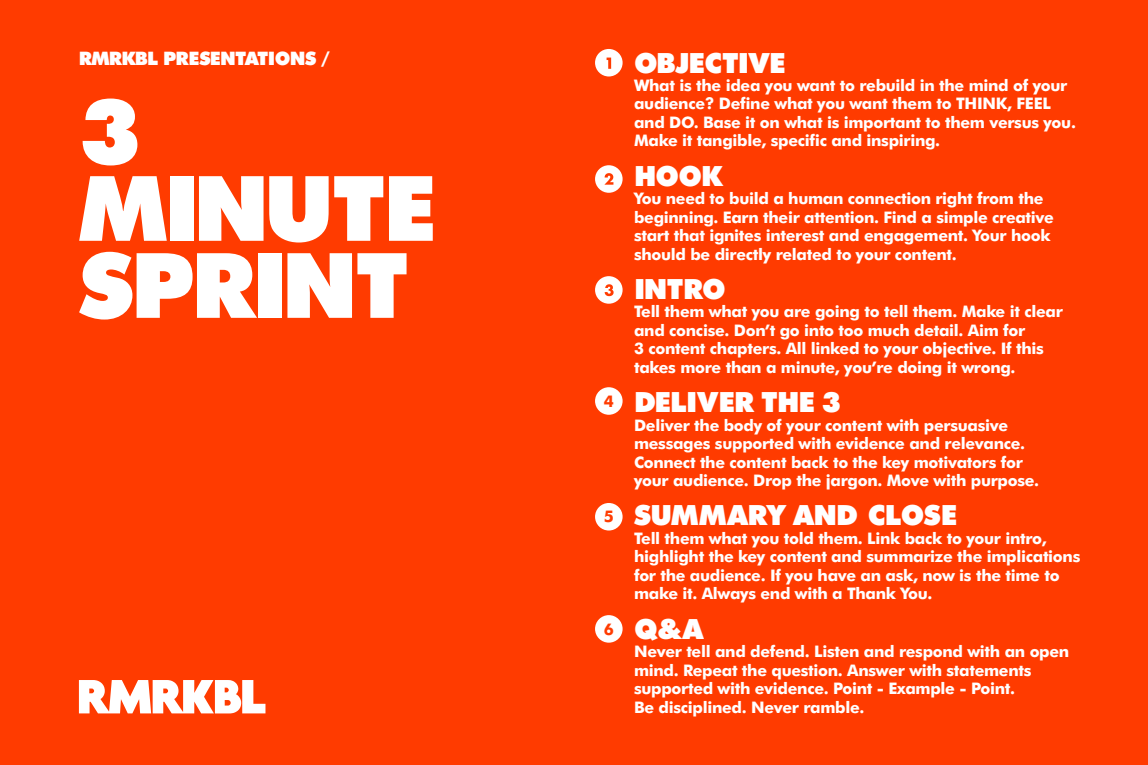
<style>
.page{position:relative;width:1148px;height:765px;background:#ff3b00}
.page>*{position:absolute;margin:0;border:0;box-sizing:border-box;transform-origin:0 0}
.RMRKBL_Headline{font:900 90.25px/77px "Futura BT";letter-spacing:-.04em;color:#fff}
.RMRKBL_Body_Copy{font:900 28px "Futura BT";letter-spacing:-.02em;color:#fff}
.RMRKBL_Headline-2{font:900 18.5px "Futura BT";letter-spacing:-.04em;color:#fff}
.RMRKBL_Body_Copy-2{font:700 16px/18.5px "Futura BT";letter-spacing:-.02em;color:#fff}
.RMRKBL_Secondary_Hea{font:700 16px "Futura BT";color:#ff3b00}
</style>
<div class="page">
<svg style="left:79px;top:680px;width:186px;height:33px"></svg>
<div style="left:595px;top:49px;width:27px;height:28px;background:#fff;border-radius:50%"></div>
<svg style="left:606px;top:58px;width:5px;height:11px"></svg>
<div style="left:595px;top:165px;width:27px;height:28px;background:#fff;border-radius:50%"></div>
<svg style="left:604px;top:173px;width:9px;height:12px"></svg>
<div style="left:595px;top:276px;width:27px;height:28px;background:#fff;border-radius:50%"></div>
<svg style="left:604px;top:284px;width:9px;height:12px"></svg>
<div style="left:595px;top:387px;width:27px;height:28px;background:#fff;border-radius:50%"></div>
<div style="left:595px;top:503px;width:27px;height:28px;background:#fff;border-radius:50%"></div>
<div style="left:595px;top:615px;width:27px;height:28px;background:#fff;border-radius:50%"></div>
<p class="RMRKBL_Headline-2" style="left:79px;top:47px;width:252px">RMRKBL PRESENTATIONS /</p>
<p class="RMRKBL_Headline" style="left:79px;top:93px;width:63px">3</p>
<p class="RMRKBL_Headline" style="left:79px;top:170px;width:359px">MINUTE<br>SPRINT</p>
<p class="RMRKBL_Secondary_Hea" style="left:604px;top:391px;width:12px">4</p>
<p class="RMRKBL_Secondary_Hea" style="left:604px;top:507px;width:12px">5</p>
<p class="RMRKBL_Secondary_Hea" style="left:604px;top:619px;width:12px">6</p>
<p class="RMRKBL_Body_Copy" style="left:634px;top:46px;width:153px">OBJECTIVE</p>
<p class="RMRKBL_Body_Copy-2" style="left:634px;top:76px;width:443px">What is the idea you want to rebuild in the mind of your audience? Define what you want them to THINK, FEEL and DO. Base it on what is important to them versus you.<br>Make it tangible, specific and inspiring.</p>
<p class="RMRKBL_Body_Copy" style="left:634px;top:159px;width:90px">HOOK</p>
<p class="RMRKBL_Body_Copy-2" style="left:634px;top:189px;width:421px">You need to build a human connection right from the beginning. Earn their attention. Find a simple creative start that ignites interest and engagement. Your hook should be directly related to your content.</p>
<p class="RMRKBL_Body_Copy" style="left:634px;top:272px;width:93px">INTRO</p>
<p class="RMRKBL_Body_Copy-2" style="left:634px;top:302px;width:430px">Tell them what you are going to tell them. Make it clear and concise. Don’t go into too much detail. Aim for<br>3 content chapters. All linked to your objective. If this takes more than a minute, you’re doing it wrong.</p>
<p class="RMRKBL_Body_Copy" style="left:634px;top:385px;width:208px">DELIVER THE 3</p>
<p class="RMRKBL_Body_Copy-2" style="left:634px;top:416px;width:406px">Deliver the body of your content with persuasive messages supported with evidence and relevance.<br>Connect the content back to the key motivators for your audience. Drop the jargon. Move with purpose.</p>
<p class="RMRKBL_Body_Copy" style="left:634px;top:498px;width:325px">SUMMARY AND CLOSE</p>
<p class="RMRKBL_Body_Copy-2" style="left:634px;top:529px;width:448px">Tell them what you told them. Link back to your intro, highlight the key content and summarize the implications for the audience. If you have an ask, now is the time to make it. Always end with a Thank You.</p>
<p class="RMRKBL_Body_Copy" style="left:634px;top:612px;width:71px">Q&amp;A</p>
<p class="RMRKBL_Body_Copy-2" style="left:634px;top:642px;width:437px">Never tell and defend. Listen and respond with an open mind. Repeat the question. Answer with statements supported with evidence. Point - Example - Point.<br>Be disciplined. Never ramble.</p>
</div>
